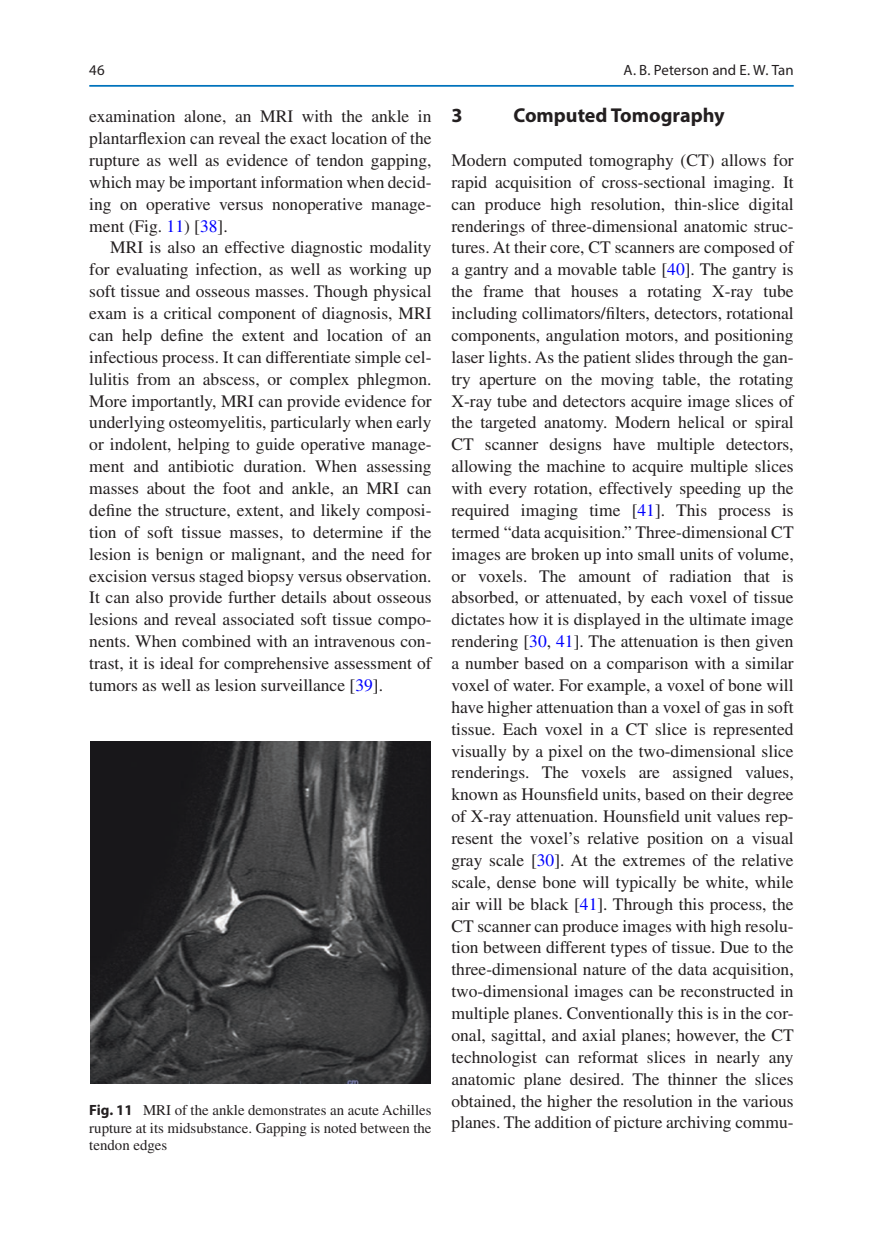
<style>
.page{position:relative;width:883px;height:1260px;background:#fff}
.page>*{position:absolute;margin:0;border:0;box-sizing:border-box;transform-origin:0 0}
._1_hd{font:700 20.12px "Myriad Pro";color:#231f20}
.Text_flush{font:17.5px/21.9px "Times LT Std";color:#231f20;text-align:justify}
.Text{font:17.5px/21.9px "Times LT Std";color:#231f20;text-align:justify}
.t1{font:14.88px/17.5px "Times LT Std";color:#231f20;text-align:justify}
.t2{font:14.88px "Myriad Pro";letter-spacing:.01em;color:#231f20}
.s1{color:#00f}
.s2{font-family:"Myriad Pro";font-weight:700}
</style>
<div class="page">
<img style="left:91px;top:742px;width:339px;height:342px">
<hr style="left:89px;top:85px;width:705px;height:2px;background:#0073bc">
<p class="t2" style="left:89px;top:61px;width:17px">46</p>
<p class="Text" style="left:89px;top:105px;width:344px">examination alone, an MRI with the ankle in plantarflexion can reveal the exact location of the rupture as well as evidence of tendon gapping, which may be important information when decid&shy;ing on operative versus nonoperative manage&shy;ment (Fig. <span class="s1">11</span>) [<span class="s1">38</span>].</p>
<p class="Text" style="left:89px;top:237px;width:344px;text-indent:21px">MRI is also an effective diagnostic modality for evaluating infection, as well as working up soft tissue and osseous masses. Though physical exam is a critical component of diagnosis, MRI can help define the extent and location of an infectious process. It can differentiate simple cel&shy;lulitis from an abscess, or complex phlegmon.<br>More importantly, MRI can provide evidence for underlying osteomyelitis, particularly when early or indolent, helping to guide operative manage&shy;ment and antibiotic duration. When assessing masses about the foot and ankle, an MRI can define the structure, extent, and likely composi&shy;tion of soft tissue masses, to determine if the lesion is benign or malignant, and the need for excision versus staged biopsy versus observation.<br>It can also provide further details about osseous lesions and reveal associated soft tissue compo&shy;nents. When combined with an intravenous con&shy;trast, it is ideal for comprehensive assessment of tumors as well as lesion surveillance [<span class="s1">39</span>].</p>
<p class="t1" style="left:89px;top:1102px;width:344px"><span class="s2">Fig. 11</span> MRI of the ankle demonstrates an acute Achilles rupture at its midsubstance. Gapping is noted between the tendon edges</p>
<p class="t2" style="left:624px;top:61px;width:172px">A. B. Peterson and E. W. Tan</p>
<h2 class="_1_hd" style="left:451px;top:102px;width:13px">3</h2>
<h2 class="_1_hd" style="left:513px;top:102px;width:213px">Computed Tomography</h2>
<p class="Text_flush" style="left:451px;top:149px;width:344px">Modern computed tomography (CT) allows for rapid acquisition of cross-sectional imaging. It can produce high resolution, thin-slice digital renderings of three-dimensional anatomic struc&shy;tures. At their core, CT scanners are composed of a gantry and a movable table [<span class="s1">40</span>]. The gantry is the frame that houses a rotating X-ray tube including collimators/filters, detectors, rotational components, angulation motors, and positioning laser lights. As the patient slides through the gan&shy;try aperture on the moving table, the rotating X-ray tube and detectors acquire image slices of the targeted anatomy. Modern helical or spiral CT scanner designs have multiple detectors, allowing the machine to acquire multiple slices with every rotation, effectively speeding up the required imaging time [<span class="s1">41</span>]. This process is termed “data acquisition.” Three-dimensional CT images are broken up into small units of volume, or voxels. The amount of radiation that is absorbed, or attenuated, by each voxel of tissue dictates how it is displayed in the ultimate image rendering [<span class="s1">30</span>, <span class="s1">41</span>]. The attenuation is then given a number based on a comparison with a similar voxel of water. For example, a voxel of bone will have higher attenuation than a voxel of gas in soft tissue. Each voxel in a CT slice is represented visually by a pixel on the two-dimensional slice renderings. The voxels are assigned values, known as Hounsfield units, based on their degree of X-ray attenuation. Hounsfield unit values rep&shy;resent the voxel’s relative position on a visual gray scale [<span class="s1">30</span>]. At the extremes of the relative scale, dense bone will typically be white, while air will be black [<span class="s1">41</span>]. Through this process, the CT scanner can produce images with high resolu&shy;tion between different types of tissue. Due to the three-dimensional nature of the data acquisition, two-dimensional images can be reconstructed in multiple planes. Conventionally this is in the cor&shy;onal, sagittal, and axial planes; however, the CT technologist can reformat slices in nearly any anatomic plane desired. The thinner the slices obtained, the higher the resolution in the various planes. The addition of picture archiving commu-</p>
</div>
